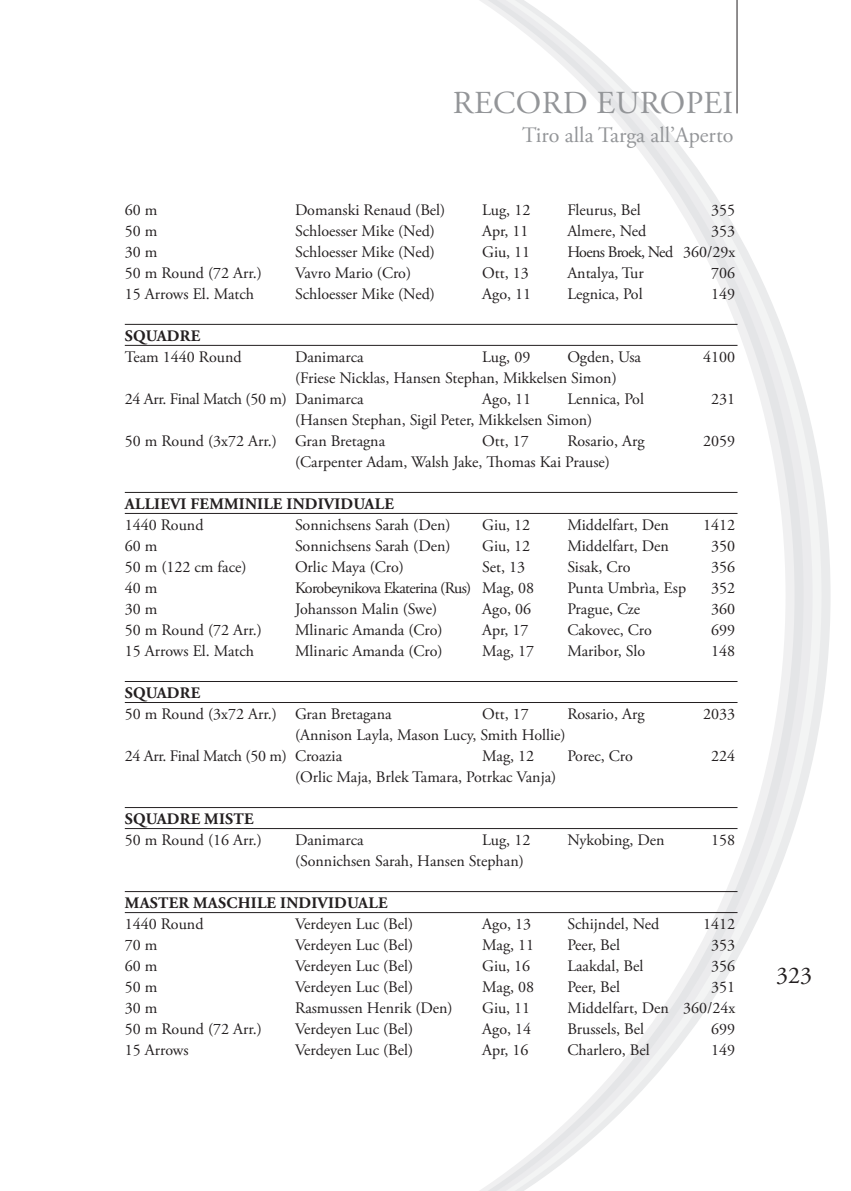
<style>
.page{position:relative;width:851px;height:1191px;background:#fff}
.page>*{position:absolute;margin:0;border:0;box-sizing:border-box;transform-origin:0 0}
.t1{font:32px "Adobe Garamond Pro";letter-spacing:.015em;color:#939598}
.t2{font:24px "Adobe Garamond Pro";color:#231f20}
.t3{font:22px "Adobe Garamond Pro";color:#939598}
.t4{font:16px/21px "Adobe Garamond Pro";color:#231f20}
.t5{font:700 16px "Adobe Garamond Pro";letter-spacing:.015em;color:#231f20}
.t6{font:16px "Adobe Garamond Pro";letter-spacing:-.04em;color:#231f20}
</style>
<div class="page">
<svg style="left:812px;top:430px;width:9px;height:331px;fill:#f3f4f4"></svg>
<svg style="left:803px;top:393px;width:9px;height:405px;fill:#ebebed"></svg>
<svg style="left:794px;top:363px;width:9px;height:465px;fill:#eaebec"></svg>
<div style="left:785px;top:337px;width:9px;height:517px;background:#ecedee"></div>
<svg style="left:431px;top:0;width:354px;height:1191px"></svg>
<hr style="left:736px;top:0;width:1px;height:113px;background:#231f20">
<hr style="left:125px;top:324px;width:612px;height:1px;background:#231f20">
<hr style="left:125px;top:345px;width:612px;height:1px;background:#231f20">
<hr style="left:125px;top:492px;width:612px;height:1px;background:#231f20">
<hr style="left:125px;top:513px;width:612px;height:1px;background:#231f20">
<hr style="left:125px;top:681px;width:612px;height:1px;background:#231f20">
<hr style="left:125px;top:702px;width:612px;height:1px;background:#231f20">
<hr style="left:125px;top:807px;width:612px;height:1px;background:#231f20">
<hr style="left:125px;top:828px;width:612px;height:1px;background:#231f20">
<hr style="left:125px;top:891px;width:612px;height:1px;background:#231f20">
<hr style="left:125px;top:912px;width:612px;height:1px;background:#231f20">
<h1 class="t1" style="left:453px;top:84px;width:282px">RECORD EUROPEI</h1>
<h3 class="t3" style="left:522px;top:122px;width:213px">Tiro alla Targa all’Aperto</h3>
<p class="t4" style="left:125px;top:200px;width:34px">60 m</p>
<p class="t4" style="left:295px;top:200px;width:152px">Domanski Renaud (Bel)</p>
<p class="t4" style="left:482px;top:200px;width:50px">Lug, 12</p>
<p class="t4" style="left:567px;top:200px;width:75px">Fleurus, Bel</p>
<p class="t4" style="left:711px;top:200px;width:25px">355</p>
<p class="t4" style="left:125px;top:221px;width:34px">50 m</p>
<p class="t4" style="left:295px;top:221px;width:141px">Schloesser Mike (Ned)</p>
<p class="t4" style="left:482px;top:221px;width:48px">Apr, 11</p>
<p class="t4" style="left:567px;top:221px;width:80px">Almere, Ned</p>
<p class="t4" style="left:711px;top:221px;width:25px">353</p>
<p class="t4" style="left:125px;top:242px;width:34px">30 m</p>
<p class="t4" style="left:295px;top:242px;width:141px">Schloesser Mike (Ned)</p>
<p class="t4" style="left:482px;top:242px;width:50px">Giu, 11</p>
<p class="t4" style="left:567px;top:242px;width:169px">Hoens Broek, Ned 360/29x</p>
<p class="t4" style="left:125px;top:263px;width:139px">50 m Round (72 Arr.)</p>
<p class="t4" style="left:295px;top:263px;width:118px">Vavro Mario (Cro)</p>
<p class="t4" style="left:482px;top:263px;width:48px">Ott, 13</p>
<p class="t4" style="left:567px;top:263px;width:78px">Antalya, Tur</p>
<p class="t4" style="left:711px;top:263px;width:25px">706</p>
<p class="t4" style="left:125px;top:284px;width:131px">15 Arrows El. Match</p>
<p class="t4" style="left:295px;top:284px;width:141px">Schloesser Mike (Ned)</p>
<p class="t4" style="left:482px;top:284px;width:50px">Ago, 11</p>
<p class="t4" style="left:567px;top:284px;width:77px">Legnica, Pol</p>
<p class="t4" style="left:711px;top:284px;width:25px">149</p>
<p class="t5" style="left:125px;top:327px;width:77px">SQUADRE</p>
<p class="t4" style="left:125px;top:347px;width:118px">Team 1440 Round</p>
<p class="t4" style="left:295px;top:347px;width:70px">Danimarca</p>
<p class="t4" style="left:482px;top:347px;width:50px">Lug, 09</p>
<p class="t4" style="left:567px;top:347px;width:75px">Ogden, Usa</p>
<p class="t4" style="left:703px;top:347px;width:33px">4100</p>
<p class="t4" style="left:125px;top:368px;width:493px;text-indent:170px">(Friese Nicklas, Hansen Stephan, Mikkelsen Simon)<br>24 Arr. Final Match (50 m) Danimarca</p>
<p class="t4" style="left:482px;top:389px;width:50px">Ago, 11</p>
<p class="t4" style="left:567px;top:389px;width:78px">Lennica, Pol</p>
<p class="t4" style="left:711px;top:389px;width:25px">231</p>
<p class="t4" style="left:125px;top:410px;width:469px;text-indent:170px">(Hansen Stephan, Sigil Peter, Mikkelsen Simon)<br>50 m Round (3x72 Arr.) Gran Bretagna</p>
<p class="t4" style="left:482px;top:431px;width:48px">Ott, 17</p>
<p class="t4" style="left:567px;top:431px;width:79px">Rosario, Arg</p>
<p class="t4" style="left:703px;top:431px;width:33px">2059</p>
<p class="t4" style="left:295px;top:452px;width:316px">(Carpenter Adam, Walsh Jake, Thomas Kai Prause)</p>
<p class="t5" style="left:125px;top:495px;width:270px">ALLIEVI FEMMINILE INDIVIDUALE</p>
<p class="t4" style="left:125px;top:515px;width:80px">1440 Round</p>
<p class="t4" style="left:295px;top:515px;width:157px">Sonnichsens Sarah (Den)</p>
<p class="t4" style="left:482px;top:515px;width:50px">Giu, 12</p>
<p class="t4" style="left:567px;top:515px;width:103px">Middelfart, Den</p>
<p class="t4" style="left:703px;top:515px;width:33px">1412</p>
<p class="t4" style="left:125px;top:536px;width:34px">60 m</p>
<p class="t4" style="left:295px;top:536px;width:157px">Sonnichsens Sarah (Den)</p>
<p class="t4" style="left:482px;top:536px;width:50px">Giu, 12</p>
<p class="t4" style="left:567px;top:536px;width:103px">Middelfart, Den</p>
<p class="t4" style="left:711px;top:536px;width:25px">350</p>
<p class="t4" style="left:125px;top:557px;width:123px">50 m (122 cm face)</p>
<p class="t4" style="left:295px;top:557px;width:111px">Orlic Maya (Cro)</p>
<p class="t4" style="left:482px;top:557px;width:44px">Set, 13</p>
<p class="t4" style="left:567px;top:557px;width:65px">Sisak, Cro</p>
<p class="t4" style="left:711px;top:557px;width:25px">356</p>
<p class="t4" style="left:125px;top:578px;width:34px">40 m</p>
<p class="t6" style="left:295px;top:578px;width:241px">Korobeynikova Ekaterina (Rus) Mag, 08</p>
<p class="t4" style="left:567px;top:578px;width:120px">Punta Umbrìa, Esp</p>
<p class="t4" style="left:711px;top:578px;width:25px">352</p>
<p class="t4" style="left:125px;top:599px;width:34px">30 m</p>
<p class="t4" style="left:295px;top:599px;width:144px">Johansson Malin (Swe)</p>
<p class="t4" style="left:482px;top:599px;width:50px">Ago, 06</p>
<p class="t4" style="left:567px;top:599px;width:74px">Prague, Cze</p>
<p class="t4" style="left:711px;top:599px;width:25px">360</p>
<p class="t4" style="left:125px;top:620px;width:139px">50 m Round (72 Arr.)</p>
<p class="t4" style="left:295px;top:620px;width:149px">Mlinaric Amanda (Cro)</p>
<p class="t4" style="left:482px;top:620px;width:48px">Apr, 17</p>
<p class="t4" style="left:567px;top:620px;width:86px">Cakovec, Cro</p>
<p class="t4" style="left:711px;top:620px;width:25px">699</p>
<p class="t4" style="left:125px;top:641px;width:131px">15 Arrows El. Match</p>
<p class="t4" style="left:295px;top:641px;width:149px">Mlinaric Amanda (Cro)</p>
<p class="t4" style="left:482px;top:641px;width:53px">Mag, 17</p>
<p class="t4" style="left:567px;top:641px;width:79px">Maribor, Slo</p>
<p class="t4" style="left:711px;top:641px;width:25px">148</p>
<p class="t5" style="left:125px;top:684px;width:77px">SQUADRE</p>
<p class="t4" style="left:125px;top:704px;width:268px">50 m Round (3x72 Arr.) Gran Bretagana</p>
<p class="t4" style="left:482px;top:704px;width:48px">Ott, 17</p>
<p class="t4" style="left:567px;top:704px;width:79px">Rosario, Arg</p>
<p class="t4" style="left:703px;top:704px;width:33px">2033</p>
<p class="t4" style="left:125px;top:725px;width:442px;text-indent:170px">(Annison Layla, Mason Lucy, Smith Hollie)<br>24 Arr. Final Match (50 m) Croazia</p>
<p class="t4" style="left:482px;top:746px;width:53px">Mag, 12</p>
<p class="t4" style="left:567px;top:746px;width:67px">Porec, Cro</p>
<p class="t4" style="left:711px;top:746px;width:25px">224</p>
<p class="t4" style="left:295px;top:767px;width:263px">(Orlic Maja, Brlek Tamara, Potrkac Vanja)</p>
<p class="t5" style="left:125px;top:809px;width:130px">SQUADRE MISTE</p>
<p class="t4" style="left:125px;top:830px;width:139px">50 m Round (16 Arr.)</p>
<p class="t4" style="left:295px;top:830px;width:70px">Danimarca</p>
<p class="t4" style="left:482px;top:830px;width:50px">Lug, 12</p>
<p class="t4" style="left:567px;top:830px;width:99px">Nykobing, Den</p>
<p class="t4" style="left:711px;top:830px;width:25px">158</p>
<p class="t4" style="left:295px;top:851px;width:230px">(Sonnichsen Sarah, Hansen Stephan)</p>
<p class="t5" style="left:125px;top:893px;width:264px">MASTER MASCHILE INDIVIDUALE</p>
<p class="t4" style="left:125px;top:914px;width:80px">1440 Round</p>
<p class="t4" style="left:295px;top:914px;width:120px">Verdeyen Luc (Bel)</p>
<p class="t4" style="left:482px;top:914px;width:50px">Ago, 13</p>
<p class="t4" style="left:567px;top:914px;width:93px">Schijndel, Ned</p>
<p class="t4" style="left:703px;top:914px;width:33px">1412</p>
<p class="t4" style="left:125px;top:935px;width:34px">70 m</p>
<p class="t4" style="left:295px;top:935px;width:120px">Verdeyen Luc (Bel)</p>
<p class="t4" style="left:482px;top:935px;width:53px">Mag, 11</p>
<p class="t4" style="left:567px;top:935px;width:54px">Peer, Bel</p>
<p class="t4" style="left:711px;top:935px;width:25px">353</p>
<p class="t4" style="left:125px;top:956px;width:34px">60 m</p>
<p class="t4" style="left:295px;top:956px;width:120px">Verdeyen Luc (Bel)</p>
<p class="t4" style="left:482px;top:956px;width:50px">Giu, 16</p>
<p class="t4" style="left:567px;top:956px;width:77px">Laakdal, Bel</p>
<p class="t4" style="left:711px;top:956px;width:25px">356</p>
<p class="t4" style="left:125px;top:977px;width:34px">50 m</p>
<p class="t4" style="left:295px;top:977px;width:120px">Verdeyen Luc (Bel)</p>
<p class="t4" style="left:482px;top:977px;width:53px">Mag, 08</p>
<p class="t4" style="left:567px;top:977px;width:54px">Peer, Bel</p>
<p class="t4" style="left:711px;top:977px;width:25px">351</p>
<p class="t4" style="left:125px;top:998px;width:34px">30 m</p>
<p class="t4" style="left:295px;top:998px;width:159px">Rasmussen Henrik (Den)</p>
<p class="t4" style="left:482px;top:998px;width:50px">Giu, 11</p>
<p class="t4" style="left:567px;top:998px;width:169px">Middelfart, Den 360/24x</p>
<p class="t4" style="left:125px;top:1019px;width:139px">50 m Round (72 Arr.)</p>
<p class="t4" style="left:295px;top:1019px;width:120px">Verdeyen Luc (Bel)</p>
<p class="t4" style="left:482px;top:1019px;width:50px">Ago, 14</p>
<p class="t4" style="left:567px;top:1019px;width:78px">Brussels, Bel</p>
<p class="t4" style="left:711px;top:1019px;width:25px">699</p>
<p class="t4" style="left:125px;top:1040px;width:65px">15 Arrows</p>
<p class="t4" style="left:295px;top:1040px;width:120px">Verdeyen Luc (Bel)</p>
<p class="t4" style="left:482px;top:1040px;width:48px">Apr, 16</p>
<p class="t4" style="left:567px;top:1040px;width:84px">Charlero, Bel</p>
<p class="t4" style="left:711px;top:1040px;width:25px">149</p>
<h2 class="t2" style="left:776px;top:961px;width:37px">323</h2>
</div>
